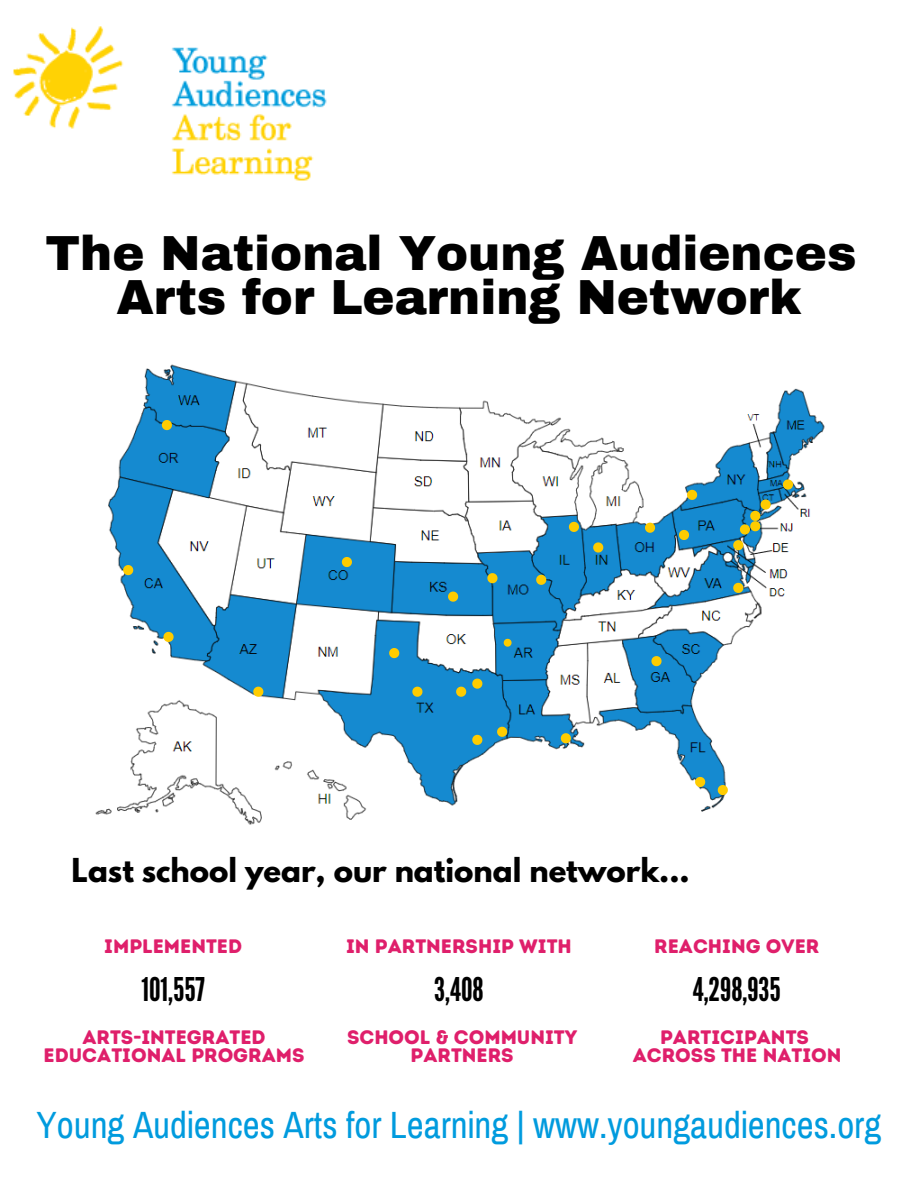
<style>
.page{position:relative;width:918px;height:1188px;background:#fff}
.page>*{position:absolute;margin:0;border:0;box-sizing:border-box;transform-origin:0 0}
.t1{font:900 48.15px/43.8px "Archivo";color:#000;text-align:center}
.t2{font:37.05px "Archivo Narrow";color:#009bde}
.t3{font:32.7px "League Gothic";color:#000}
.t4{font:700 29.25px "League Spartan";color:#000}
.t5{font:19.5px/18px "Intro Rust Base";color:#df1f6b;text-align:center}
</style>
<div class="page">
<img style="left:95px;top:364px;width:730px;height:461px">
<div style="left:747px;top:679px;width:93px;height:121px;background:#fff"></div>
<svg style="left:123px;top:565px;width:10px;height:10px"></svg>
<svg style="left:163px;top:632px;width:11px;height:10px"></svg>
<svg style="left:253px;top:687px;width:10px;height:10px"></svg>
<svg style="left:389px;top:648px;width:10px;height:10px"></svg>
<svg style="left:412px;top:687px;width:10px;height:10px"></svg>
<svg style="left:456px;top:687px;width:10px;height:10px"></svg>
<svg style="left:472px;top:679px;width:10px;height:10px"></svg>
<svg style="left:497px;top:727px;width:10px;height:10px"></svg>
<svg style="left:472px;top:735px;width:10px;height:10px"></svg>
<svg style="left:162px;top:420px;width:10px;height:10px"></svg>
<svg style="left:342px;top:557px;width:10px;height:10px"></svg>
<svg style="left:448px;top:592px;width:10px;height:10px"></svg>
<svg style="left:487px;top:573px;width:11px;height:10px"></svg>
<svg style="left:536px;top:575px;width:10px;height:10px"></svg>
<svg style="left:569px;top:522px;width:10px;height:10px"></svg>
<svg style="left:593px;top:542px;width:10px;height:11px"></svg>
<svg style="left:645px;top:523px;width:10px;height:10px"></svg>
<svg style="left:561px;top:733px;width:10px;height:10px"></svg>
<svg style="left:718px;top:785px;width:10px;height:10px"></svg>
<svg style="left:695px;top:777px;width:10px;height:10px"></svg>
<svg style="left:733px;top:583px;width:10px;height:10px"></svg>
<svg style="left:651px;top:656px;width:11px;height:10px"></svg>
<svg style="left:679px;top:530px;width:10px;height:10px"></svg>
<svg style="left:687px;top:490px;width:10px;height:10px"></svg>
<svg style="left:733px;top:500px;width:38px;height:50px"></svg>
<svg style="left:783px;top:479px;width:10px;height:11px"></svg>
<div style="left:0;top:622px;width:130px;height:177px;background:#fff"></div>
<img style="left:13px;top:26px;width:314px;height:155px">
<svg style="left:504px;top:639px;width:8px;height:8px"></svg>
<h1 class="t1" style="left:46px;top:232px;width:812px">The National Young Audiences<br>Arts for Learning Network</h1>
<h3 class="t4" style="left:72px;top:855px;width:620px">Last school year, our national network...</h3>
<p class="t5" style="left:104px;top:938px;width:140px">IMPLEMENTED</p>
<p class="t5" style="left:346px;top:938px;width:227px">IN PARTNERSHIP WITH</p>
<p class="t5" style="left:654px;top:938px;width:167px">REACHING OVER</p>
<h3 class="t3" style="left:142px;top:970px;width:65px">101,557</h3>
<h3 class="t3" style="left:434px;top:970px;width:51px">3,408</h3>
<h3 class="t3" style="left:693px;top:970px;width:90px">4,298,935</h3>
<p class="t5" style="left:44px;top:1028px;width:263px">ARTS-INTEGRATED<br>EDUCATIONAL PROGRAMS</p>
<p class="t5" style="left:347px;top:1028px;width:232px">SCHOOL &amp; COMMUNITY<br>PARTNERS</p>
<p class="t5" style="left:633px;top:1028px;width:210px">PARTICIPANTS<br>ACROSS THE NATION</p>
<h2 class="t2" style="left:37px;top:1105px;width:846px">Young Audiences Arts for Learning | www.youngaudiences.org</h2>
</div>
